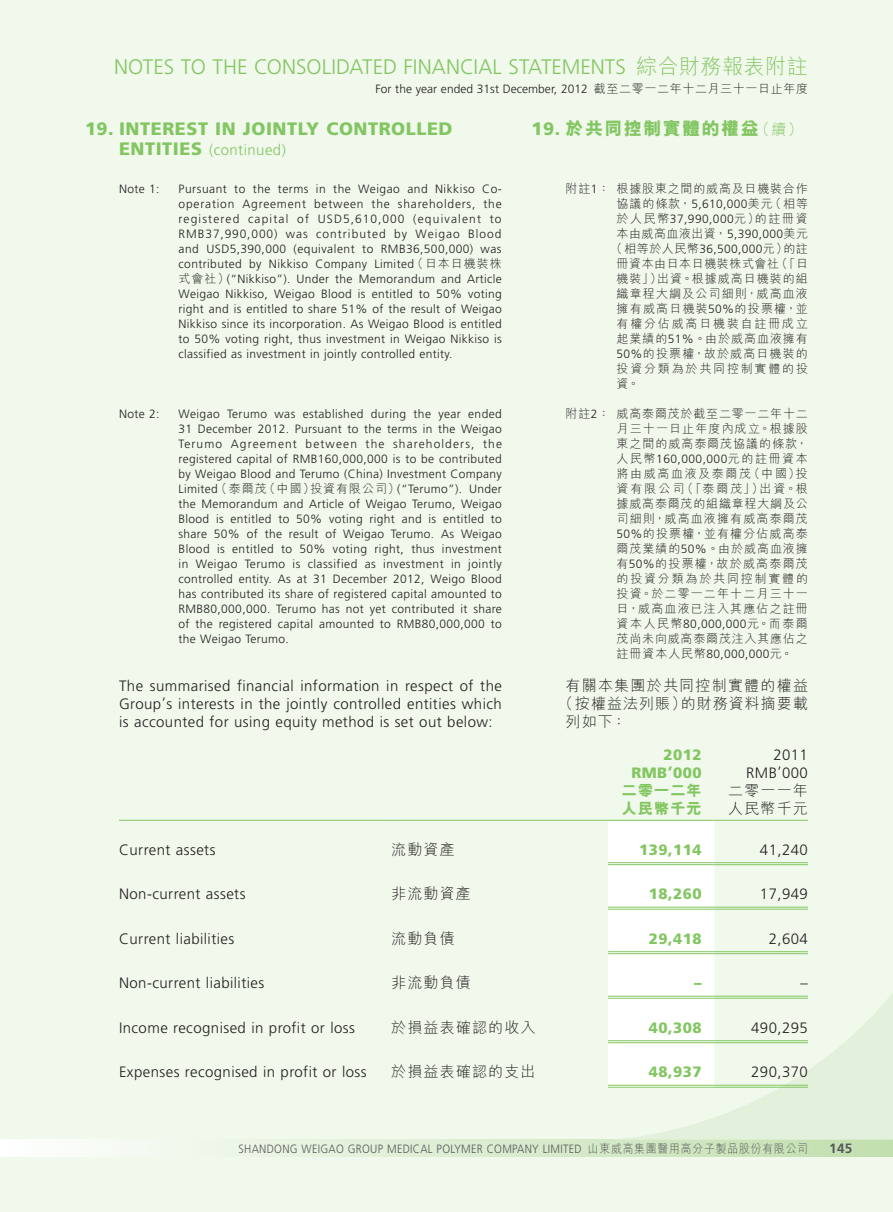
<style>
.page{position:relative;width:893px;height:1212px;background:#f1f8ec}
.page>*{position:absolute;margin:0;border:0;box-sizing:border-box;transform-origin:0 0}
.t1{font:300 21px "Frutiger LT Std";letter-spacing:.005em;color:#82c661}
.Heading_1{font:900 18px "Frutiger LT Std";letter-spacing:.03em;color:#82c661}
.C_Heading_1{font:800 18px "M Hei HK";letter-spacing:.08em;color:#82c661}
.Body_Text{font:300 15px/18px "Frutiger LT Std";letter-spacing:.03em;color:#231f20;text-align:justify}
.Body_Text-2{font:300 15px "M Hei HK";letter-spacing:.08em;color:#231f20}
.Body_Text-3{font:900 15px "Frutiger LT Std";color:#82c661}
.C_Body_Text{font:300 15px "M Hei HK";letter-spacing:.08em;color:#231f20}
.Heading_1-2{font:300 15px "Frutiger LT Std";color:#82c661}
.Body_Text-4{font:800 15px "M Hei HK";letter-spacing:.08em;color:#82c661}
.t2{font:700 13.5px "Frutiger LT Std";color:#57585a}
.Notes{font:300 12px/15px "Frutiger LT Std";letter-spacing:.03em;color:#231f20;text-align:justify}
.C_Notes{font:300 12px/15px "M Hei HK";letter-spacing:.095em;color:#231f20;text-align:justify}
.t3{font:300 12px "Frutiger LT Std";letter-spacing:.03em;color:#57585a;scale:.9 1}
.Notes-2{font:300 12px "Frutiger LT Std";letter-spacing:.005em;color:#231f20}
.C_Notes-2{font:300 12px "M Hei HK";letter-spacing:.15em;color:#231f20}
.C_Notes-3{font:300 12px "M Hei HK";letter-spacing:.05em;color:#231f20}
.C_Notes-4{font:300 12px "M Hei HK";letter-spacing:.075em;color:#231f20}
.C_Notes-5{font:300 12px "M Hei HK";letter-spacing:.135em;color:#231f20}
.C_Notes-6{font:300 12px "M Hei HK";letter-spacing:.04em;color:#231f20}
.C_Notes-7{font:300 12px "M Hei HK";letter-spacing:.065em;color:#231f20}
.C_Notes-8{font:300 12px "M Hei HK";letter-spacing:.045em;color:#231f20}
.s1{font-family:"M Hei HK"}
.s2{font-family:"Frutiger LT Std";font-weight:900}
.s3{font-weight:300;font-size:15px}
.s4{font-weight:900;font-size:18px}
.s5{font-family:"Frutiger LT Std"}
</style>
<div class="page">
<div style="left:0;top:1140px;width:893px;height:17px;background:linear-gradient(to right,#fdfefd,#c1dead)"></div>
<svg style="left:610px;top:993px;width:283px;height:147px"></svg>
<div style="left:608px;top:821px;width:106px;height:266px;background:#fff"></div>
<hr style="left:119px;top:820px;width:272px;height:1px;background:#82c661">
<hr style="left:391px;top:820px;width:217px;height:1px;background:#82c661">
<hr style="left:608px;top:820px;width:106px;height:1px;background:#82c661">
<hr style="left:714px;top:820px;width:94px;height:1px;background:#82c661">
<hr style="left:608px;top:862px;width:106px;height:1px;background:#82c661">
<hr style="left:608px;top:864px;width:106px;height:1px;background:#82c661">
<hr style="left:714px;top:862px;width:94px;height:1px;background:#82c661">
<hr style="left:714px;top:864px;width:94px;height:1px;background:#82c661">
<hr style="left:608px;top:907px;width:106px;height:1px;background:#82c661">
<hr style="left:608px;top:909px;width:106px;height:1px;background:#82c661">
<hr style="left:714px;top:907px;width:94px;height:1px;background:#82c661">
<hr style="left:714px;top:909px;width:94px;height:1px;background:#82c661">
<hr style="left:608px;top:951px;width:106px;height:1px;background:#82c661">
<hr style="left:608px;top:953px;width:106px;height:1px;background:#82c661">
<hr style="left:714px;top:951px;width:94px;height:1px;background:#82c661">
<hr style="left:714px;top:953px;width:94px;height:1px;background:#82c661">
<hr style="left:608px;top:996px;width:106px;height:1px;background:#82c661">
<hr style="left:608px;top:998px;width:106px;height:1px;background:#82c661">
<hr style="left:714px;top:996px;width:94px;height:1px;background:#82c661">
<hr style="left:714px;top:998px;width:94px;height:1px;background:#82c661">
<hr style="left:608px;top:1040px;width:106px;height:1px;background:#82c661">
<hr style="left:608px;top:1042px;width:106px;height:1px;background:#82c661">
<hr style="left:714px;top:1040px;width:94px;height:1px;background:#82c661">
<hr style="left:714px;top:1042px;width:94px;height:1px;background:#82c661">
<hr style="left:608px;top:1085px;width:106px;height:1px;background:#82c661">
<hr style="left:608px;top:1087px;width:106px;height:1px;background:#82c661">
<hr style="left:714px;top:1085px;width:94px;height:1px;background:#82c661">
<hr style="left:714px;top:1087px;width:94px;height:1px;background:#82c661">
<h1 class="t1" style="left:114px;top:55px;width:695px">NOTES TO THE CONSOLIDATED FINANCIAL STATEMENTS <span class="s1">綜合財務報表附註</span></h1>
<p class="Notes-2" style="left:375px;top:83px;width:434px">For the year ended 31st December, 2012 <span class="s1">截至二零一二年十二月三十一日止年度</span></p>
<p class="C_Heading_1" style="left:531px;top:119px;width:273px"><span class="s2">19.</span> 於共同控制實體的權益<span class="s3">（續）</span></p>
<p class="Heading_1" style="left:85px;top:118px;width:369px">19. INTEREST IN JOINTLY CONTROLLED</p>
<p class="Heading_1-2" style="left:119px;top:141px;width:168px"><span class="s4">ENTITIES</span> (continued)</p>
<p class="Notes" style="left:119px;top:182px;width:42px">Note 1:</p>
<p class="Notes" style="left:179px;top:182px;width:325px">Pursuant to the terms in the Weigao and Nikkiso Co&shy;operation Agreement between the shareholders, the registered capital of USD5,610,000 (equivalent to RMB37,990,000) was contributed by Weigao Blood and USD5,390,000 (equivalent to RMB36,500,000) was contributed by Nikkiso Company Limited<span class="s1">（日本日機裝株式會社）</span>(“Nikkiso”). Under the Memorandum and Article Weigao Nikkiso, Weigao Blood is entitled to 50% voting right and is entitled to share 51% of the result of Weigao Nikkiso since its incorporation. As Weigao Blood is entitled to 50% voting right, thus investment in Weigao Nikkiso is classified as investment in jointly controlled entity.</p>
<p class="C_Notes-7" style="left:566px;top:183px;width:244px">附註<span class="s5">1</span>：根據股東之間的威高及日機裝合作</p>
<p class="C_Notes-4" style="left:617px;top:198px;width:193px">協議的條款，<span class="s5">5,610,000</span>美元（相等</p>
<p class="C_Notes-5" style="left:617px;top:213px;width:193px">於人民幣<span class="s5">37,990,000</span>元）的註冊資</p>
<p class="C_Notes-6" style="left:617px;top:228px;width:193px">本由威高血液出資，<span class="s5">5,390,000</span>美元</p>
<p class="C_Notes-3" style="left:611px;top:243px;width:199px">（相等於人民幣<span class="s5">36,500,000</span>元）的註</p>
<p class="C_Notes-8" style="left:617px;top:258px;width:193px">冊資本由日本日機裝株式會社（「日</p>
<p class="C_Notes" style="left:617px;top:271px;width:193px">機裝」）出資。根據威高日機裝的組</p>
<p class="C_Notes" style="left:617px;top:286px;width:193px">織章程大綱及公司細則，威高血液</p>
<p class="C_Notes" style="left:617px;top:301px;width:193px">擁有威高日機裝<span class="s5">50%</span>的投票權，並</p>
<p class="C_Notes-2" style="left:617px;top:318px;width:193px">有權分佔威高日機裝自註冊成立</p>
<p class="C_Notes" style="left:617px;top:331px;width:193px">起業績的<span class="s5">51%</span>。由於威高血液擁有</p>
<p class="C_Notes" style="left:617px;top:346px;width:193px"><span class="s5">50%</span>的投票權，故於威高日機裝的</p>
<p class="C_Notes-2" style="left:617px;top:363px;width:193px">投資分類為於共同控制實體的投</p>
<p class="C_Notes" style="left:617px;top:376px;width:24px">資。</p>
<p class="C_Notes" style="left:617px;top:406px;width:193px;text-indent:-51px">附註<span class="s5">2</span>：威高泰爾茂於截至二零一二年十二月三十一日止年度內成立。根據股東之間的威高泰爾茂協議的條款，人民幣<span class="s5">160,000,000</span>元的註冊資本將由威高血液及泰爾茂（中國）投資有限公司（「泰爾茂」）出資。根據威高泰爾茂的組織章程大綱及公司細則，威高血液擁有威高泰爾茂<span class="s5">50%</span>的投票權，並有權分佔威高泰爾茂業績的<span class="s5">50%</span>。由於威高血液擁有<span class="s5">50%</span>的投票權，故於威高泰爾茂的投資分類為於共同控制實體的投資。於二零一二年十二月三十一日，威高血液已注入其應佔之註冊資本人民幣<span class="s5">80,000,000</span>元。而泰爾茂尚未向威高泰爾茂注入其應佔之註冊資本人民幣<span class="s5">80,000,000</span>元。</p>
<p class="C_Body_Text" style="left:566px;top:678px;width:244px">有關本集團於共同控制實體的權益</p>
<p class="C_Body_Text" style="left:558px;top:696px;width:251px">（按權益法列賬）的財務資料摘要載</p>
<p class="C_Body_Text" style="left:566px;top:714px;width:62px">列如下：</p>
<p class="Notes" style="left:119px;top:407px;width:42px">Note 2:</p>
<p class="Notes" style="left:179px;top:407px;width:325px">Weigao Terumo was established during the year ended 31 December 2012. Pursuant to the terms in the Weigao Terumo Agreement between the shareholders, the registered capital of RMB160,000,000 is to be contributed by Weigao Blood and Terumo (China) Investment Company Limited<span class="s1">（泰爾茂（中國）投資有限公司）</span>(“Terumo”). Under the Memorandum and Article of Weigao Terumo, Weigao Blood is entitled to 50% voting right and is entitled to share 50% of the result of Weigao Terumo. As Weigao Blood is entitled to 50% voting right, thus investment in Weigao Terumo is classified as investment in jointly controlled entity. As at 31 December 2012, Weigo Blood has contributed its share of registered capital amounted to RMB80,000,000. Terumo has not yet contributed it share of the registered capital amounted to RMB80,000,000 to the Weigao Terumo.</p>
<p class="Body_Text" style="left:119px;top:677px;width:384px">The summarised financial information in respect of the Group’s interests in the jointly controlled entities which is accounted for using equity method is set out below:</p>
<p class="Body_Text-3" style="left:663px;top:746px;width:40px">2012</p>
<p class="Body_Text" style="left:773px;top:746px;width:36px">2011</p>
<p class="Body_Text-3" style="left:631px;top:764px;width:72px">RMB’000</p>
<p class="Body_Text" style="left:746px;top:764px;width:63px">RMB’000</p>
<p class="Body_Text-4" style="left:622px;top:783px;width:81px">二零一二年</p>
<p class="Body_Text-2" style="left:728px;top:783px;width:81px">二零一一年</p>
<p class="Body_Text-4" style="left:622px;top:801px;width:81px">人民幣千元</p>
<p class="Body_Text-2" style="left:728px;top:801px;width:81px">人民幣千元</p>
<p class="Body_Text" style="left:119px;top:841px;width:98px">Current assets</p>
<p class="Body_Text-2" style="left:391px;top:841px;width:65px">流動資產</p>
<p class="Body_Text-3" style="left:639px;top:840px;width:64px">139,114</p>
<p class="Body_Text" style="left:760px;top:841px;width:49px">41,240</p>
<p class="Body_Text" style="left:119px;top:885px;width:128px">Non-current assets</p>
<p class="Body_Text-2" style="left:391px;top:886px;width:81px">非流動資產</p>
<p class="Body_Text-3" style="left:649px;top:885px;width:54px">18,260</p>
<p class="Body_Text" style="left:760px;top:885px;width:49px">17,949</p>
<p class="Body_Text" style="left:119px;top:930px;width:117px">Current liabilities</p>
<p class="Body_Text-2" style="left:391px;top:930px;width:65px">流動負債</p>
<p class="Body_Text-3" style="left:649px;top:929px;width:54px">29,418</p>
<p class="Body_Text" style="left:769px;top:930px;width:41px">2,604</p>
<p class="Body_Text" style="left:119px;top:974px;width:147px">Non-current liabilities</p>
<p class="Body_Text-2" style="left:391px;top:975px;width:81px">非流動負債</p>
<p class="Body_Text-3" style="left:694px;top:974px;width:9px">–</p>
<p class="Body_Text" style="left:800px;top:974px;width:9px">–</p>
<p class="Body_Text" style="left:119px;top:1019px;width:237px">Income recognised in profit or loss</p>
<p class="Body_Text-2" style="left:391px;top:1019px;width:146px">於損益表確認的收入</p>
<p class="Body_Text-3" style="left:649px;top:1018px;width:54px">40,308</p>
<p class="Body_Text" style="left:751px;top:1019px;width:58px">490,295</p>
<p class="Body_Text" style="left:119px;top:1063px;width:249px">Expenses recognised in profit or loss</p>
<p class="Body_Text-2" style="left:391px;top:1064px;width:146px">於損益表確認的支出</p>
<p class="Body_Text-3" style="left:649px;top:1063px;width:54px">48,937</p>
<p class="Body_Text" style="left:751px;top:1063px;width:58px">290,370</p>
<p class="t3" style="left:239px;top:1142px;width:634px">SHANDONG WEIGAO GROUP MEDICAL POLYMER COMPANY LIMITED <span class="s1">山東威高集團醫用高分子製品股份有限公司</span></p>
<p class="t2" style="left:829px;top:1141px;width:25px">145</p>
</div>
